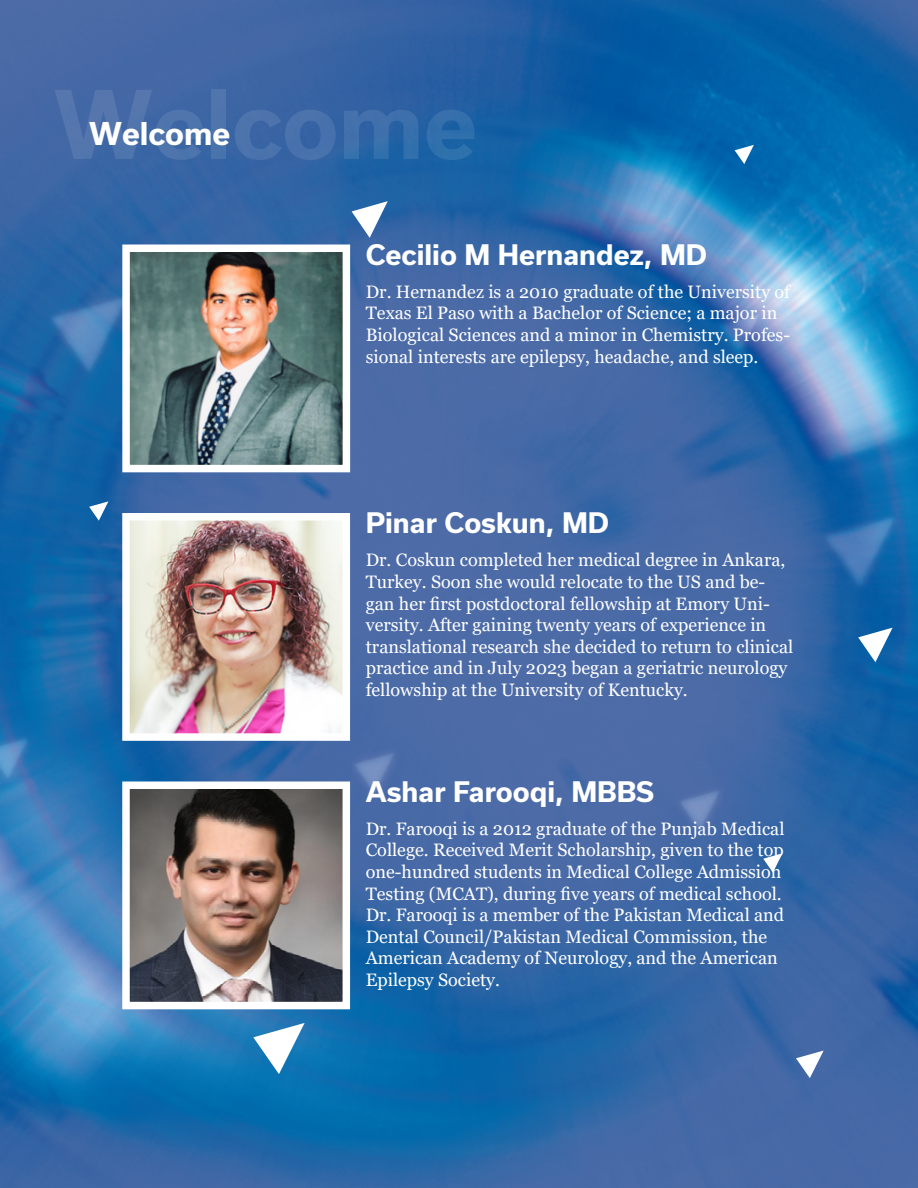
<style>
.page{position:relative;width:918px;height:1188px;background:#fff}
.page>*{position:absolute;margin:0;border:0;box-sizing:border-box;transform-origin:0 0}
.t1{font:700 90px "Usual";color:#fff}
.t2{font:700 30px "Usual";color:#fff}
.t3{font:700 27px "Usual";color:#fff}
.t4{font:18px/21.6px "Georgia";color:#fff}
</style>
<div class="page">
<img style="left:0;top:0;width:918px;height:1188px">
<svg style="left:735px;top:145px;width:19px;height:19px"></svg>
<svg style="left:89px;top:501px;width:19px;height:20px"></svg>
<svg style="left:858px;top:628px;width:35px;height:34px"></svg>
<svg style="left:763px;top:853px;width:20px;height:20px"></svg>
<svg style="left:796px;top:1051px;width:28px;height:27px"></svg>
<svg style="left:253px;top:1023px;width:52px;height:51px"></svg>
<svg style="left:352px;top:201px;width:36px;height:37px"></svg>
<img style="left:131px;top:791px;width:210px;height:209px">
<div style="left:122px;top:782px;width:228px;height:227px;border:8px solid #fff"></div>
<img style="left:131px;top:522px;width:210px;height:210px">
<div style="left:122px;top:513px;width:228px;height:228px;border:8px solid #fff"></div>
<img style="left:131px;top:254px;width:210px;height:209px">
<div style="left:122px;top:245px;width:228px;height:227px;border:8px solid #fff"></div>
<h1 class="t1" style="left:54px;top:73px;width:425px">Welcome</h1>
<h2 class="t2" style="left:89px;top:116px;width:143px">Welcome</h2>
<h3 class="t3" style="left:366px;top:239px;width:343px">Cecilio M Hernandez, MD</h3>
<p class="t4" style="left:366px;top:281px;width:426px">Dr. Hernandez is a 2010 graduate of the University of Texas El Paso with a Bachelor of Science; a major in Biological Sciences and a minor in Chemistry. Profes&shy;sional interests are epilepsy, headache, and sleep.</p>
<h3 class="t3" style="left:366px;top:508px;width:245px">Pinar Coskun, MD</h3>
<p class="t4" style="left:366px;top:550px;width:429px">Dr. Coskun completed her medical degree in Ankara, Turkey. Soon she would relocate to the US and be&shy;gan her first postdoctoral fellowship at Emory Uni&shy;versity. After gaining twenty years of experience in translational research she decided to return to clinical practice and in July 2023 began a geriatric neurology fellowship at the University of Kentucky.</p>
<h3 class="t3" style="left:366px;top:776px;width:290px">Ashar Farooqi, MBBS</h3>
<p class="t4" style="left:366px;top:818px;width:420px">Dr. Farooqi is a 2012 graduate of the Punjab Medical College. Received Merit Scholarship, given to the top one-hundred students in Medical College Admission Testing (MCAT), during five years of medical school.<br>Dr. Farooqi is a member of the Pakistan Medical and Dental Council/Pakistan Medical Commission, the American Academy of Neurology, and the American Epilepsy Society.</p>
</div>
